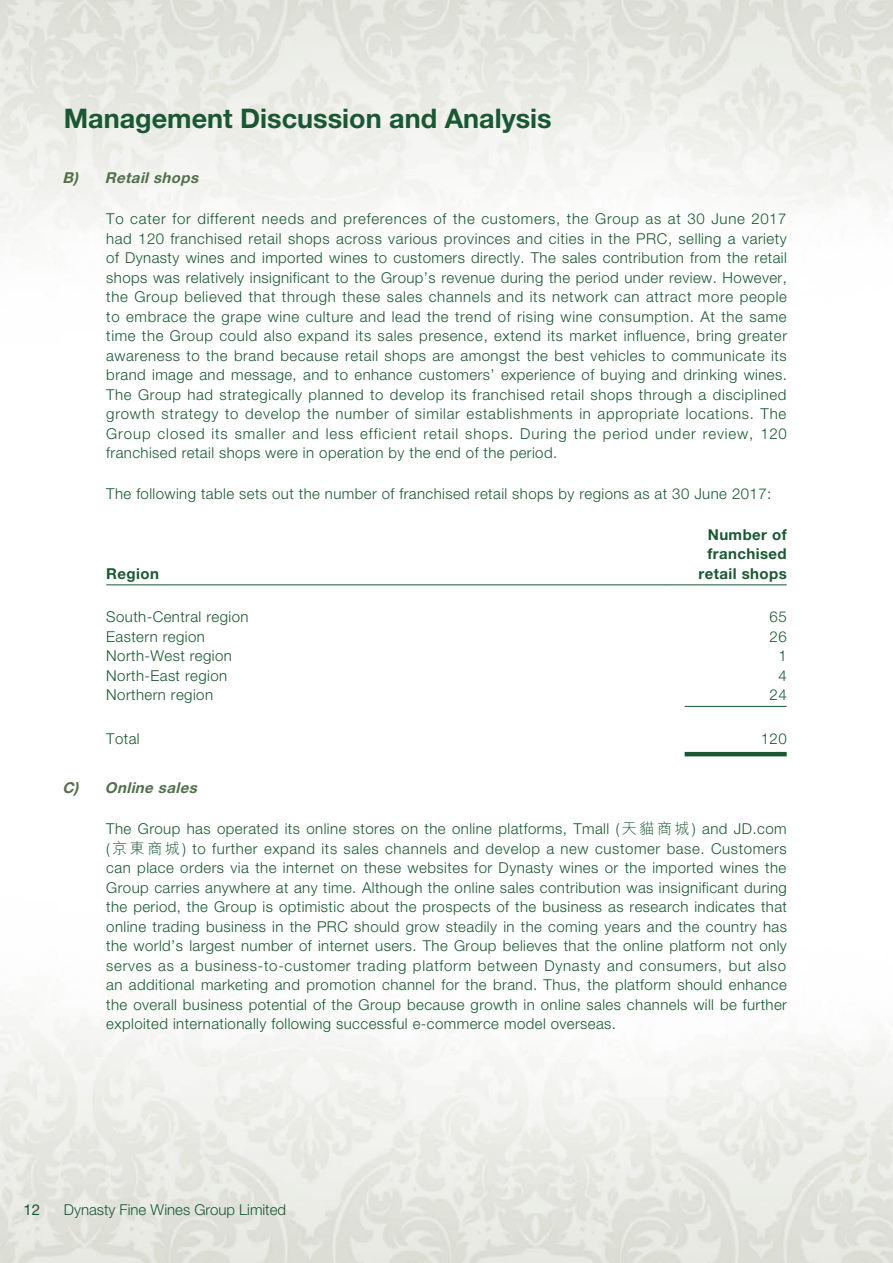
<style>
.page{position:relative;width:893px;height:1263px;background:#fff}
.page>*{position:absolute;margin:0;border:0;box-sizing:border-box;transform-origin:0 0}
.t1{font:700 27px "Helvetica Neue LT Std";color:#1a5733}
._00_Body_text{font:300 15px/19.5px "Helvetica Neue LT Std";letter-spacing:.03em;color:#1a5733;text-align:justify}
._50_Table_Body{font:300 15px "Helvetica Neue LT Std";letter-spacing:.03em;color:#1a5733}
._50_Table_Body-2{font:700 15px/19.5px "Helvetica Neue LT Std";letter-spacing:.03em;color:#1a5733;text-align:right}
._00_Body_text-2{font:300 15px "Helvetica Neue LT Std";color:#1a5733}
._03_Heading_3{font:italic 700 15px "Helvetica Neue LT Std";color:#526f4b}
.t2{font:15px "Helvetica Neue LT Std";color:#1a5733}
.s1{font-family:"M Hei HK"}
</style>
<div class="page">
<hr style="left:106px;top:584px;width:566px;height:1px;background:#1a5733">
<hr style="left:672px;top:584px;width:115px;height:1px;background:#1a5733">
<hr style="left:685px;top:706px;width:102px;height:1px;background:#1a5733">
<hr style="left:685px;top:752px;width:102px;height:4px;background:#1a5733">
<h1 class="t1" style="left:64px;top:101px;width:489px">Management Discussion and Analysis</h1>
<p class="_03_Heading_3" style="left:62px;top:169px;width:141px">B) Retailshops</p>
<p class="_00_Body_text" style="left:106px;top:209px;width:682px">To cater for different needs and preferences of the customers, the Group as at 30 June 2017 had 120 franchised retail shops across various provinces and cities in the PRC, selling a variety of Dynasty wines and imported wines to customers directly. The sales contribution from the retail shops was relatively insignificant to the Group’s revenue during the period under review. However, the Group believed that through these sales channels and its network can attract more people to embrace the grape wine culture and lead the trend of rising wine consumption. At the same time the Group could also expand its sales presence, extend its market influence, bring greater awareness to the brand because retail shops are amongst the best vehicles to communicate its brand image and message, and to enhance customers’ experience of buying and drinking wines.<br>The Group had strategically planned to develop its franchised retail shops through a disciplined growth strategy to develop the number of similar establishments in appropriate locations. The Group closed its smaller and less efficient retail shops. During the period under review, 120 franchised retail shops were in operation by the end of the period.</p>
<p class="_00_Body_text" style="left:106px;top:484px;width:666px">The following table sets out the number of franchised retail shops by regions as at 30 June 2017:</p>
<p class="_50_Table_Body-2" style="left:106px;top:563px;width:54px">Region</p>
<p class="_50_Table_Body-2" style="left:698px;top:524px;width:90px">Number of franchised retail shops</p>
<p class="_50_Table_Body" style="left:106px;top:608px;width:144px">South-Central region</p>
<p class="_50_Table_Body" style="left:770px;top:608px;width:19px">65</p>
<p class="_50_Table_Body" style="left:106px;top:627px;width:100px">Eastern region</p>
<p class="_50_Table_Body" style="left:770px;top:627px;width:19px">26</p>
<p class="_50_Table_Body" style="left:106px;top:647px;width:127px">North-West region</p>
<p class="_50_Table_Body" style="left:778px;top:647px;width:10px">1</p>
<p class="_50_Table_Body" style="left:106px;top:666px;width:122px">North-East region</p>
<p class="_50_Table_Body" style="left:778px;top:666px;width:10px">4</p>
<p class="_50_Table_Body" style="left:106px;top:686px;width:108px">Northern region</p>
<p class="_50_Table_Body" style="left:770px;top:686px;width:19px">24</p>
<p class="_50_Table_Body" style="left:106px;top:729px;width:35px">Total</p>
<p class="_50_Table_Body" style="left:761px;top:729px;width:27px">120</p>
<p class="_03_Heading_3" style="left:62px;top:779px;width:140px">C) Online sales</p>
<p class="_00_Body_text" style="left:106px;top:819px;width:682px">The Group has operated its online stores on the online platforms, Tmall (<span class="s1">天貓商城</span>) and JD.com (<span class="s1">京東商城</span>) to further expand its sales channels and develop a new customer base. Customers can place orders via the internet on these websites for Dynasty wines or the imported wines the Group carries anywhere at any time. Although the online sales contribution was insignificant during the period, the Group is optimistic about the prospects of the business as research indicates that online trading business in the PRC should grow steadily in the coming years and the country has the world’s largest number of internet users. The Group believes that the online platform not only serves as a business-to-customer trading platform between Dynasty and consumers, but also an additional marketing and promotion channel for the brand. Thus, the platform should enhance the overall business potential of the Group because growth in online sales channels will be further exploited internationally following successful e-commerce model overseas.</p>
<p class="t2" style="left:24px;top:1200px;width:18px">12</p>
<p class="_00_Body_text-2" style="left:64px;top:1201px;width:224px">Dynasty Fine Wines Group Limited</p>
</div>
